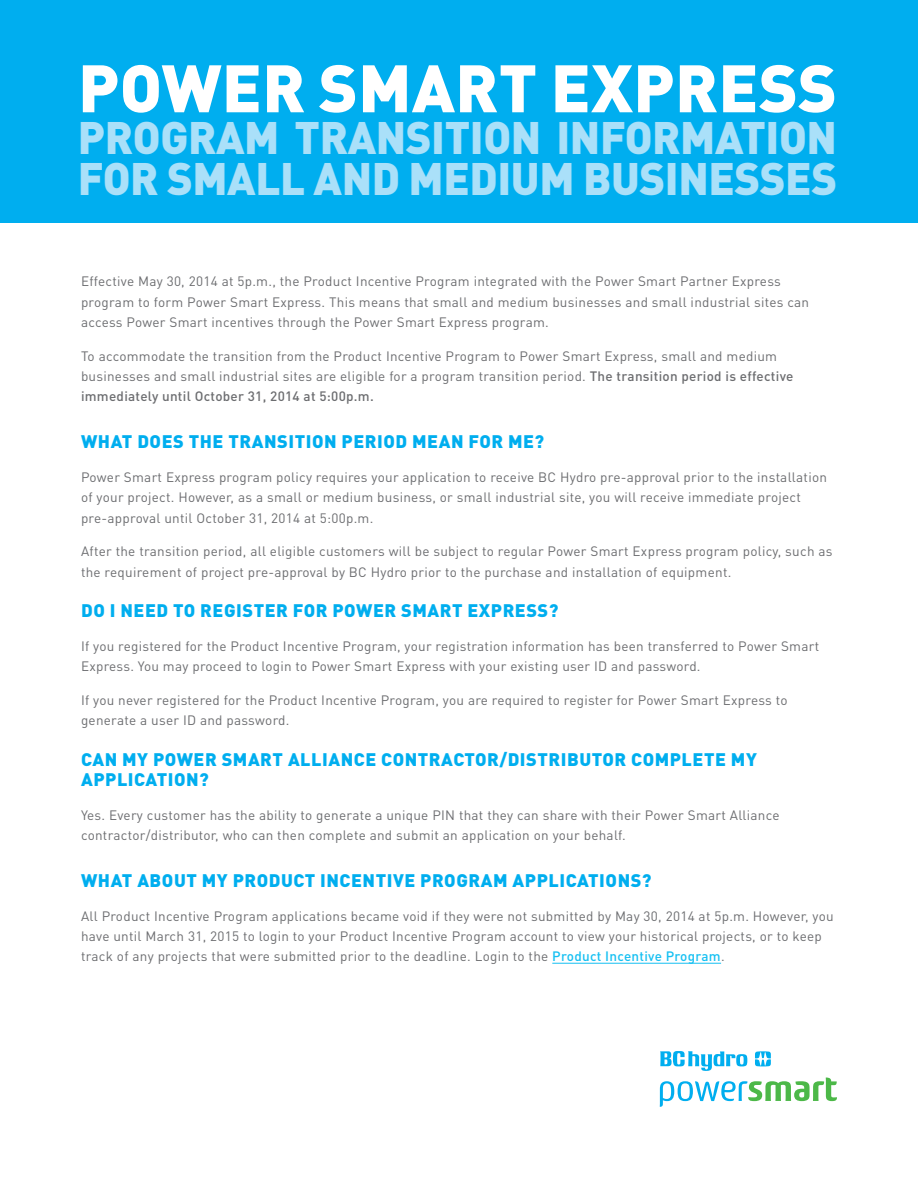
<style>
.page{position:relative;width:918px;height:1188px;background:#fff}
.page>*{position:absolute;margin:0;border:0;box-sizing:border-box;transform-origin:0 0}
.headline{font:900 66px "DINOT";letter-spacing:.005em;color:#fff}
.headline-2{font:900 45px "DINOT";letter-spacing:-.01em;color:#aae0f9}
.subhead{font:900 18px/20.2px "DINOT";letter-spacing:.03em;color:#00aeef}
.booty{font:13.5px/20.2px "DINOT";letter-spacing:.02em;color:#6c6d70}
.s1{font-weight:500}
.s2{font-weight:500;color:#15c0f2}
</style>
<div class="page">
<div style="left:0;top:0;width:918px;height:222px;background:#00aeef"></div>
<hr style="left:552px;top:963px;width:169px;height:1px;background:#15c0f2">
<svg style="left:660px;top:1078px;width:177px;height:29px"></svg>
<svg style="left:755px;top:1051px;width:16px;height:15px"></svg>
<svg style="left:660px;top:1051px;width:87px;height:20px"></svg>
<p class="headline" style="left:78px;top:44px;width:760px">POWER SMART EXPRESS</p>
<p class="headline-2" style="left:78px;top:107px;width:761px">PROGRAM TRANSITION INFORMATION</p>
<p class="headline-2" style="left:78px;top:149px;width:761px">FOR SMALL AND MEDIUM BUSINESSES</p>
<p class="booty" style="left:81px;top:271px;width:730px">Effective May 30, 2014 at 5p.m., the Product Incentive Program integrated with the Power Smart Partner Express program to form Power Smart Express. This means that small and medium businesses and small industrial sites can access Power Smart incentives through the Power Smart Express program.</p>
<p class="booty" style="left:81px;top:345px;width:714px">To accommodate the transition from the Product Incentive Program to Power Smart Express, small and medium businesses and small industrial sites are eligible for a program transition period. <span class="s1">The transition period is effective immediately until October 31, 2014 at 5:00p.m.</span></p>
<p class="subhead" style="left:81px;top:431px;width:465px">WHAT DOES THE TRANSITION PERIOD MEAN FOR ME?</p>
<p class="booty" style="left:81px;top:467px;width:748px">Power Smart Express program policy requires your application to receive BC Hydro pre-approval prior to the installation of your project. However, as a small or medium business, or small industrial site, you will receive immediate project pre-approval until October 31, 2014 at 5:00p.m.</p>
<p class="booty" style="left:81px;top:541px;width:753px">After the transition period, all eligible customers will be subject to regular Power Smart Express program policy, such as the requirement of project pre-approval by BC Hydro prior to the purchase and installation of equipment.</p>
<p class="subhead" style="left:81px;top:600px;width:479px">DO I NEED TO REGISTER FOR POWER SMART EXPRESS?</p>
<p class="booty" style="left:81px;top:636px;width:740px">If you registered for the Product Incentive Program, your registration information has been transferred to Power Smart<br>Express. You may proceed to login to Power Smart Express with your existing user ID and password.</p>
<p class="booty" style="left:81px;top:690px;width:708px">If you never registered for the Product Incentive Program, you are required to register for Power Smart Express to generate a user ID and password.</p>
<p class="subhead" style="left:81px;top:748px;width:677px">CAN MY POWER SMART ALLIANCE CONTRACTOR/DISTRIBUTOR COMPLETE MY<br>APPLICATION?</p>
<p class="booty" style="left:81px;top:804px;width:700px">Yes. Every customer has the ability to generate a unique PIN that they can share with their Power Smart Alliance contractor/distributor, who can then complete and submit an application on your behalf.</p>
<p class="subhead" style="left:81px;top:870px;width:572px">WHAT ABOUT MY PRODUCT INCENTIVE PROGRAM APPLICATIONS?</p>
<p class="booty" style="left:81px;top:906px;width:754px">All Product Incentive Program applications became void if they were not submitted by May 30, 2014 at 5p.m. However, you have until March 31, 2015 to login to your Product Incentive Program account to view your historical projects, or to keep track of any projects that were submitted prior to the deadline. Login to the <span class="s2">Product Incentive Program</span>.</p>
</div>
